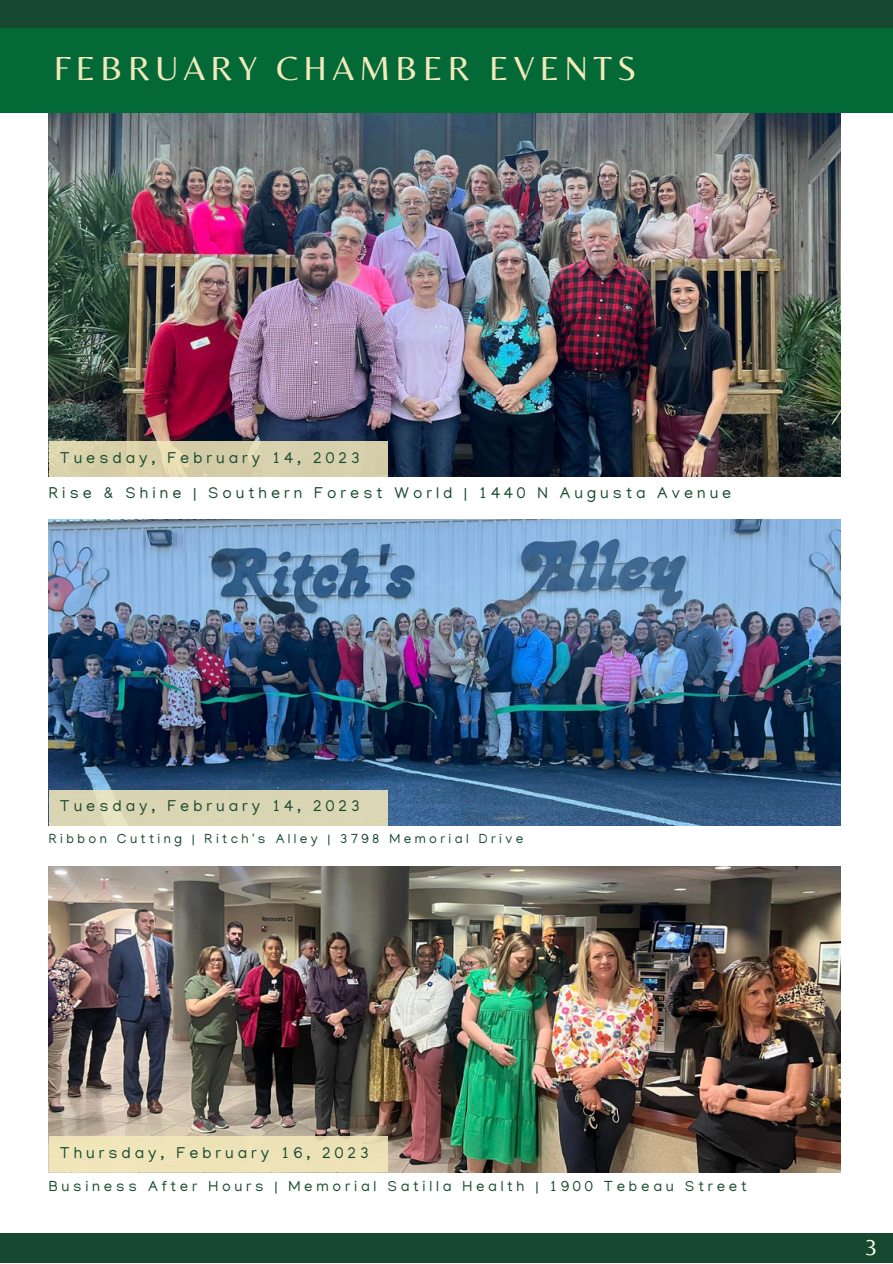
<style>
.page{position:relative;width:893px;height:1264px;background:#fff}
.page>*{position:absolute;margin:0;border:0;box-sizing:border-box;transform-origin:0 0}
.t1{font:34.65px "Belleza";letter-spacing:.15em;color:#f4e9bb}
.t2{font:22.8px "Belleza";color:#f9ffed}
.t3{font:16.05px "Manjari";letter-spacing:.25em;color:#164930}
.t4{font:15px "Manjari";letter-spacing:.25em;color:#164930}
.t5{font:13.5px "Manjari";letter-spacing:.25em;color:#164930}
</style>
<div class="page">
<img style="left:49px;top:112px;width:791px;height:364px">
<div style="left:0;top:8px;width:892px;height:104px;background:#036a37"></div>
<div style="left:0;top:0;width:892px;height:27px;background:#164930"></div>
<div style="left:0;top:1233px;width:892px;height:29px;background:#164930"></div>
<svg style="left:49px;top:441px;width:338px;height:36px;background:#d8d0aa"></svg>
<img style="left:49px;top:866px;width:791px;height:306px">
<div style="left:49px;top:1136px;width:338px;height:35px;background:#f4e9bb"></div>
<img style="left:49px;top:520px;width:791px;height:305px">
<div style="left:49px;top:789px;width:338px;height:36px;background:#dad5b3"></div>
<p class="t1" style="left:54px;top:48px;width:584px">FEBRUARY CHAMBER EVENTS</p>
<p class="t3" style="left:60px;top:451px;width:301px">Tuesday, February 14, 2023</p>
<p class="t3" style="left:49px;top:486px;width:684px">Rise &amp; Shine | Southern Forest World | 1440 N Augusta Avenue</p>
<p class="t3" style="left:60px;top:799px;width:301px">Tuesday, February 14, 2023</p>
<p class="t5" style="left:49px;top:833px;width:476px">Ribbon Cutting | Ritch's Alley | 3798 Memorial Drive</p>
<p class="t3" style="left:60px;top:1146px;width:310px">Thursday, February 16, 2023</p>
<p class="t4" style="left:49px;top:1179px;width:699px">Business After Hours | Memorial Satilla Health | 1900 Tebeau Street</p>
<p class="t2" style="left:865px;top:1231px;width:13px">3</p>
</div>
